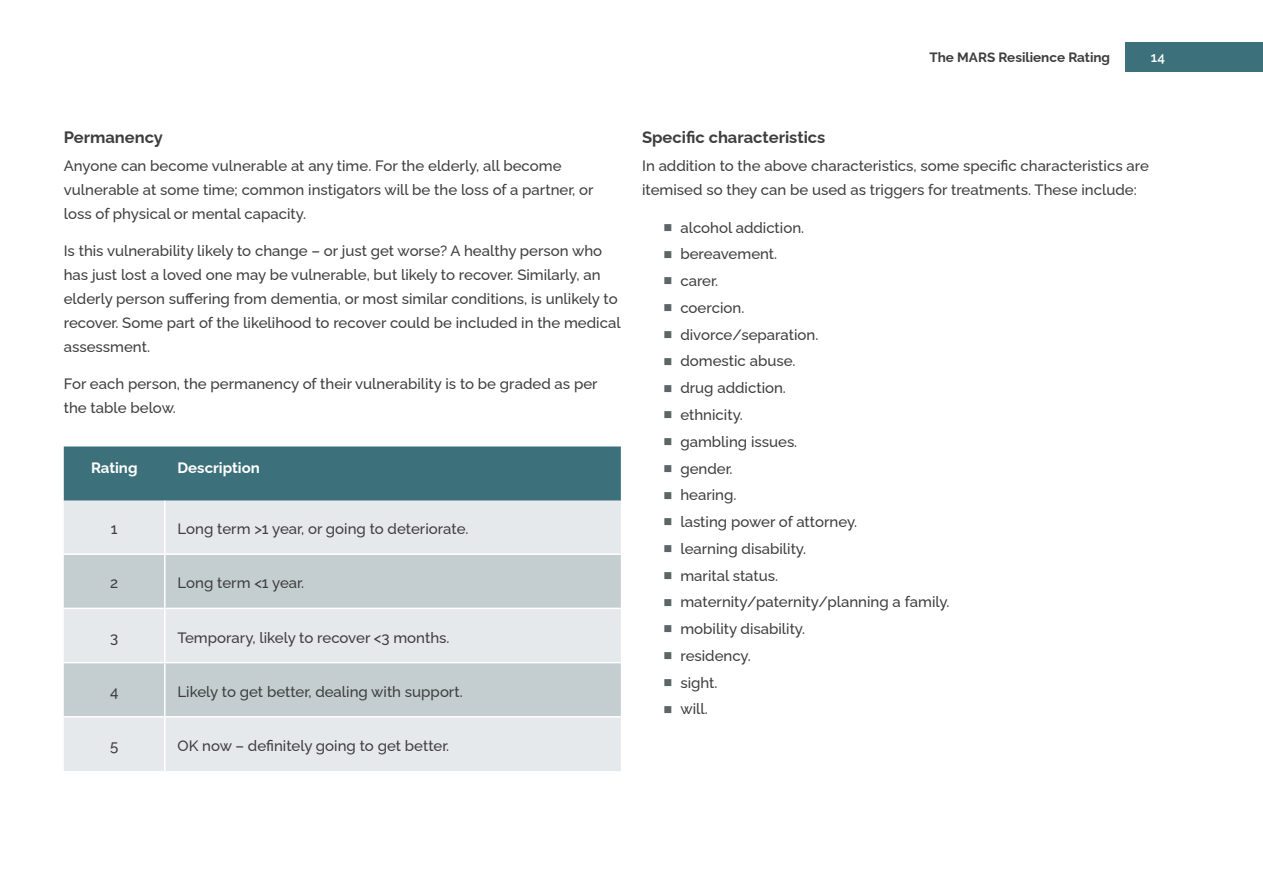
<style>
.page{position:relative;width:1263px;height:893px;background:#fff}
.page>*{position:absolute;margin:0;border:0;box-sizing:border-box;transform-origin:0 0}
.Heading_2{font:700 16.5px "Raleway";color:#3e3e3f}
.Body_Text{font:500 15px/24px "Raleway";color:#3e3e3f}
.Table_text{font:500 15px "Raleway";color:#3e3e3f}
.Table_header{font:700 15px "Raleway";color:#fff}
.t1{font:700 13.5px "Raleway";color:#3e3e3f}
.t2{font:600 13.5px "Raleway";color:#fff}
</style>
<div class="page">
<div style="left:1125px;top:43px;width:138px;height:29px;background:#3c707a"></div>
<div style="left:64px;top:446px;width:557px;height:55px;background:#3c707a"></div>
<div style="left:64px;top:501px;width:557px;height:270px;background:#e6e9eb"></div>
<svg style="left:64px;top:555px;width:557px;height:161px;background:#cfd7d9"></svg>
<hr style="left:164px;top:501px;width:2px;height:52px;background:#fff">
<hr style="left:64px;top:553px;width:101px;height:2px;background:#fff">
<hr style="left:165px;top:553px;width:456px;height:2px;background:#fff">
<hr style="left:164px;top:555px;width:2px;height:53px;background:#fff">
<hr style="left:64px;top:608px;width:101px;height:1px;background:#fff">
<hr style="left:165px;top:608px;width:456px;height:1px;background:#fff">
<hr style="left:164px;top:609px;width:2px;height:53px;background:#fff">
<hr style="left:64px;top:662px;width:101px;height:1px;background:#fff">
<hr style="left:165px;top:662px;width:456px;height:1px;background:#fff">
<hr style="left:164px;top:663px;width:2px;height:53px;background:#fff">
<hr style="left:64px;top:716px;width:101px;height:2px;background:#fff">
<hr style="left:165px;top:716px;width:456px;height:2px;background:#fff">
<hr style="left:164px;top:718px;width:2px;height:53px;background:#fff">
<p class="t1" style="left:929px;top:47px;width:182px">The MARS Resilience Rating</p>
<p class="t2" style="left:1151px;top:47px;width:15px">14</p>
<p class="Heading_2" style="left:64px;top:124px;width:101px">Permanency</p>
<p class="Body_Text" style="left:64px;top:152px;width:531px">Anyone can become vulnerable at any time. For the elderly, all become vulnerable at some time; common instigators will be the loss of a partner, or loss of physical or mental capacity.</p>
<p class="Body_Text" style="left:64px;top:237px;width:558px">Is this vulnerability likely to change – or just get worse? A healthy person who has just lost a loved one may be vulnerable, but likely to recover. Similarly, an elderly person suffering from dementia, or most similar conditions, is unlikely to recover. Some part of the likelihood to recover could be included in the medical assessment.</p>
<p class="Body_Text" style="left:64px;top:370px;width:535px">For each person, the permanency of their vulnerability is to be graded as per the table below.</p>
<p class="Table_header" style="left:91px;top:456px;width:48px">Rating</p>
<p class="Table_header" style="left:178px;top:456px;width:84px">Description</p>
<p class="Table_text" style="left:111px;top:517px;width:8px">1</p>
<p class="Table_text" style="left:178px;top:517px;width:292px">Long term &gt;1 year, or going to deteriorate.</p>
<p class="Table_text" style="left:110px;top:571px;width:10px">2</p>
<p class="Table_text" style="left:178px;top:571px;width:128px">Long term &lt;1 year.</p>
<p class="Table_text" style="left:110px;top:625px;width:10px">3</p>
<p class="Table_text" style="left:178px;top:625px;width:273px">Temporary, likely to recover &lt;3 months.</p>
<p class="Table_text" style="left:110px;top:679px;width:10px">4</p>
<p class="Table_text" style="left:178px;top:679px;width:287px">Likely to get better, dealing with support.</p>
<p class="Table_text" style="left:110px;top:734px;width:10px">5</p>
<p class="Table_text" style="left:178px;top:734px;width:273px">OK now – definitely going to get better.</p>
<p class="Heading_2" style="left:642px;top:124px;width:185px">Specific characteristics</p>
<p class="Body_Text" style="left:642px;top:152px;width:508px">In addition to the above characteristics, some specific characteristics are itemised so they can be used as triggers for treatments. These include:</p>
<p class="Body_Text" style="left:680px;top:214px;width:125px">alcohol addiction.</p>
<p class="Body_Text" style="left:680px;top:240px;width:98px">bereavement.</p>
<p class="Body_Text" style="left:680px;top:267px;width:39px">carer.</p>
<p class="Body_Text" style="left:680px;top:294px;width:65px">coercion.</p>
<p class="Body_Text" style="left:680px;top:321px;width:140px">divorce/separation.</p>
<p class="Body_Text" style="left:680px;top:348px;width:117px">domestic abuse.</p>
<p class="Body_Text" style="left:680px;top:374px;width:107px">drug addiction.</p>
<p class="Body_Text" style="left:680px;top:401px;width:64px">ethnicity.</p>
<p class="Body_Text" style="left:680px;top:428px;width:118px">gambling issues.</p>
<p class="Body_Text" style="left:680px;top:455px;width:54px">gender.</p>
<p class="Body_Text" style="left:680px;top:481px;width:58px">hearing.</p>
<p class="Body_Text" style="left:680px;top:508px;width:178px">lasting power of attorney.</p>
<p class="Body_Text" style="left:680px;top:535px;width:127px">learning disability.</p>
<p class="Body_Text" style="left:680px;top:562px;width:99px">marital status.</p>
<p class="Body_Text" style="left:680px;top:588px;width:271px">maternity/paternity/planning a family.</p>
<p class="Body_Text" style="left:680px;top:615px;width:126px">mobility disability.</p>
<p class="Body_Text" style="left:680px;top:642px;width:72px">residency.</p>
<p class="Body_Text" style="left:680px;top:669px;width:39px">sight.</p>
<p class="Body_Text" style="left:680px;top:695px;width:29px">will.</p>
</div>
